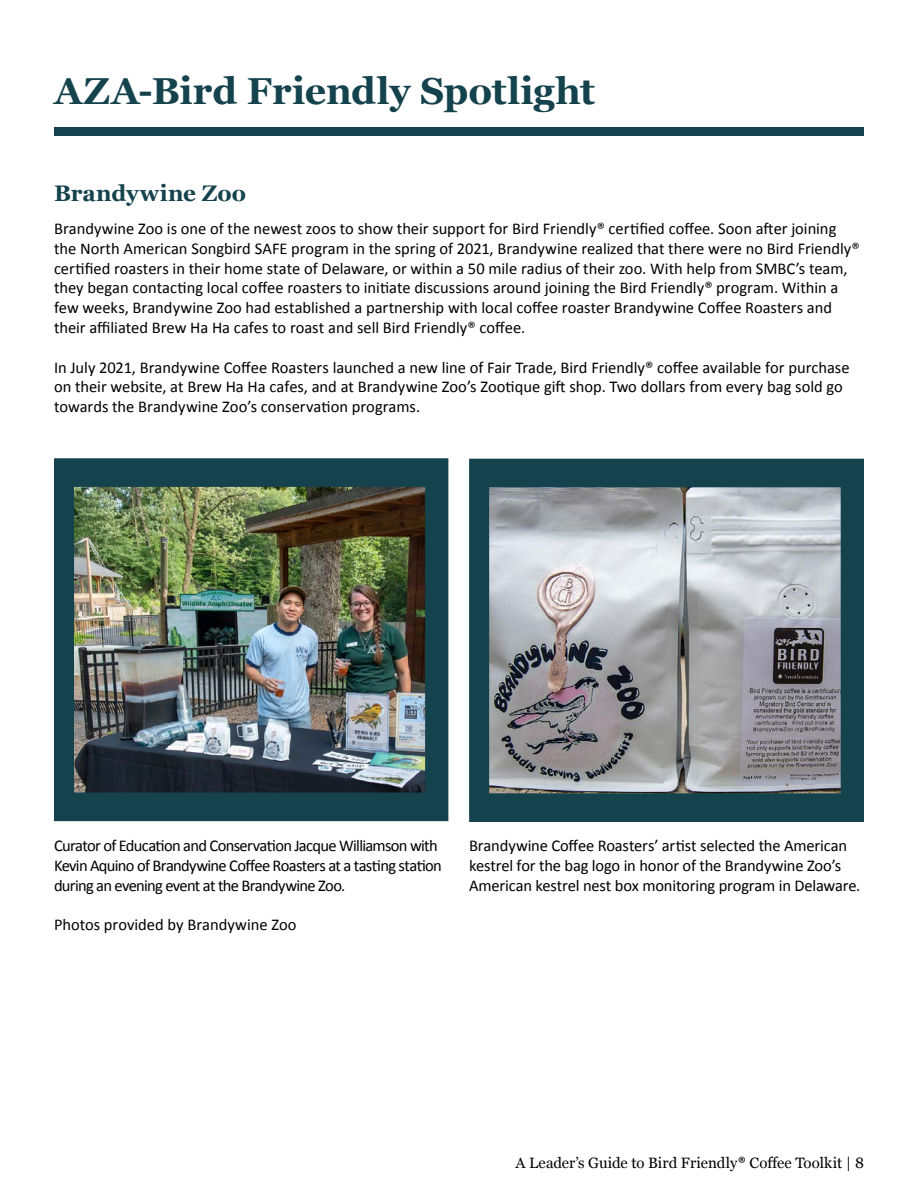
<style>
.page{position:relative;width:918px;height:1188px;background:#fff}
.page>*{position:absolute;margin:0;border:0;box-sizing:border-box;transform-origin:0 0}
.t1{font:700 37.5px "Georgia";color:#14424d}
.t2{font:700 22.5px "Georgia";color:#14424d}
.t3{font:16.5px/19.8px "Calibri";letter-spacing:-.005em;color:#000}
.t4{font:16.5px/19.8px "Calibri";letter-spacing:-.04em;color:#000}
.t5{font:15px "Georgia";color:#000}
.s1{font-family:"Calibri";font-size:16.5px}
</style>
<div class="page">
<div style="left:54px;top:128px;width:810px;height:8px;background:#14424d"></div>
<img style="left:54px;top:458px;width:394px;height:363px">
<svg style="left:469px;top:459px;width:395px;height:363px;background:#818c92"></svg>
<p class="t1" style="left:54px;top:63px;width:543px">AZA-Bird Friendly Spotlight</p>
<p class="t2" style="left:54px;top:176px;width:194px">Brandywine Zoo</p>
<p class="t3" style="left:54px;top:219px;width:807px">Brandywine Zoo is one of the newest zoos to show their support for Bird Friendly® certified coffee. Soon after joining the North American Songbird SAFE program in the spring of 2021, Brandywine realized that there were no Bird Friendly® certified roasters in their home state of Delaware, or within a 50 mile radius of their zoo. With help from SMBC’s team, they began contacting local coffee roasters to initiate discussions around joining the Bird Friendly® program. Within a few weeks, Brandywine Zoo had established a partnership with local coffee roaster Brandywine Coffee Roasters and their affiliated Brew Ha Ha cafes to roast and sell Bird Friendly® coffee.</p>
<p class="t3" style="left:54px;top:357px;width:797px">In July 2021, Brandywine Coffee Roasters launched a new line of Fair Trade, Bird Friendly® coffee available for purchase on their website, at Brew Ha Ha cafes, and at Brandywine Zoo’s Zootique gift shop. Two dollars from every bag sold go towards the Brandywine Zoo’s conservation programs.</p>
<p class="t4" style="left:54px;top:836px;width:389px">Curator of Education and Conservation Jacque Williamson with<br>Kevin Aquino of Brandywine Coffee Roasters at a tasting station during an evening event at the Brandywine Zoo.</p>
<p class="t3" style="left:54px;top:915px;width:244px">Photos provided by Brandywine Zoo</p>
<p class="t3" style="left:469px;top:836px;width:393px">Brandywine Coffee Roasters’ artist selected the American kestrel for the bag logo in honor of the Brandywine Zoo’s<br>American kestrel nest box monitoring program in Delaware.</p>
<p class="t5" style="left:515px;top:1152px;width:350px">A Leader’s Guide to Bird Friendly<span class="s1">®</span> Coffee Toolkit | 8</p>
</div>
